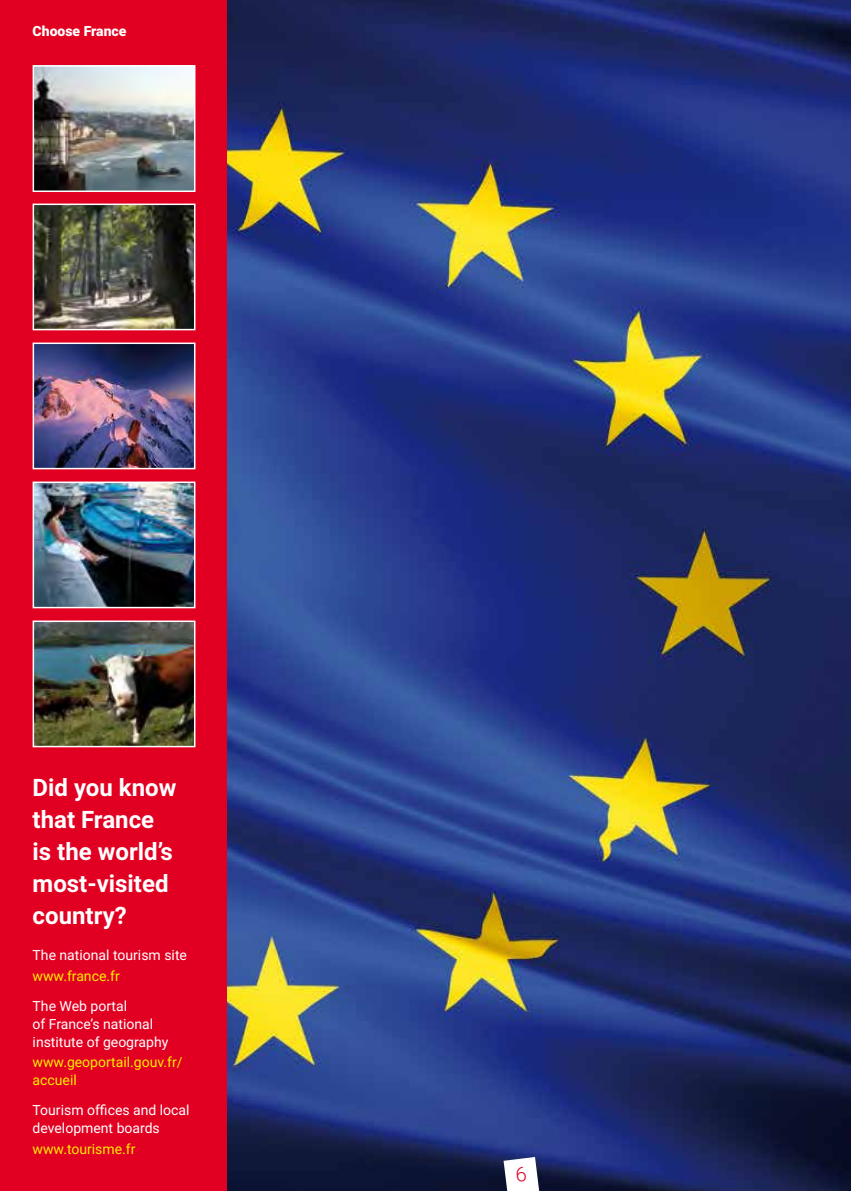
<style>
.page{position:relative;width:851px;height:1191px;background:#fff}
.page>*{position:absolute;margin:0;border:0;box-sizing:border-box;transform-origin:0 0}
.t1{font:700 24px/32px "Roboto";color:#fff}
.t2{font:14px/18px "Roboto";color:#fff}
.t3{font:14px/18px "Roboto";color:#ffed00}
.t4{font:900 14px "Roboto";color:#fff}
</style>
<div class="page">
<img style="left:226px;top:0;width:624px;height:1191px">
<div style="left:0;top:0;width:226px;height:1191px;background:#e20022"></div>
<img style="left:36px;top:623px;width:156px;height:121px">
<div style="left:33px;top:620px;width:162px;height:127px;border:2px solid #fff"></div>
<img style="left:36px;top:484px;width:156px;height:121px">
<div style="left:33px;top:481px;width:162px;height:127px;border:2px solid #fff"></div>
<img style="left:36px;top:345px;width:156px;height:121px">
<div style="left:33px;top:342px;width:162px;height:127px;border:2px solid #fff"></div>
<img style="left:36px;top:206px;width:156px;height:121px">
<div style="left:33px;top:203px;width:162px;height:127px;border:2px solid #fff"></div>
<img style="left:36px;top:68px;width:156px;height:121px">
<div style="left:33px;top:65px;width:162px;height:127px;border:2px solid #fff"></div>
<svg style="left:503px;top:1157px;width:36px;height:34px"></svg>
<p class="t4" style="left:33px;top:21px;width:95px">Choose France</p>
<h1 class="t1" style="left:33px;top:771px;width:145px">Did you know that France is the world’s most-visited country?</h1>
<p class="t2" style="left:33px;top:946px;width:156px">The national tourism site</p>
<p class="t3" style="left:33px;top:966px;width:89px">www.france.fr</p>
<p class="t2" style="left:33px;top:996px;width:137px">The Web portal<br>of France’s national institute of geography</p>
<p class="t3" style="left:33px;top:1053px;width:151px">www.geoportail.gouv.fr/ accueil</p>
<p class="t2" style="left:33px;top:1100px;width:158px">Tourism offices and local development boards</p>
<p class="t3" style="left:33px;top:1139px;width:104px">www.tourisme.fr</p>
</div>
